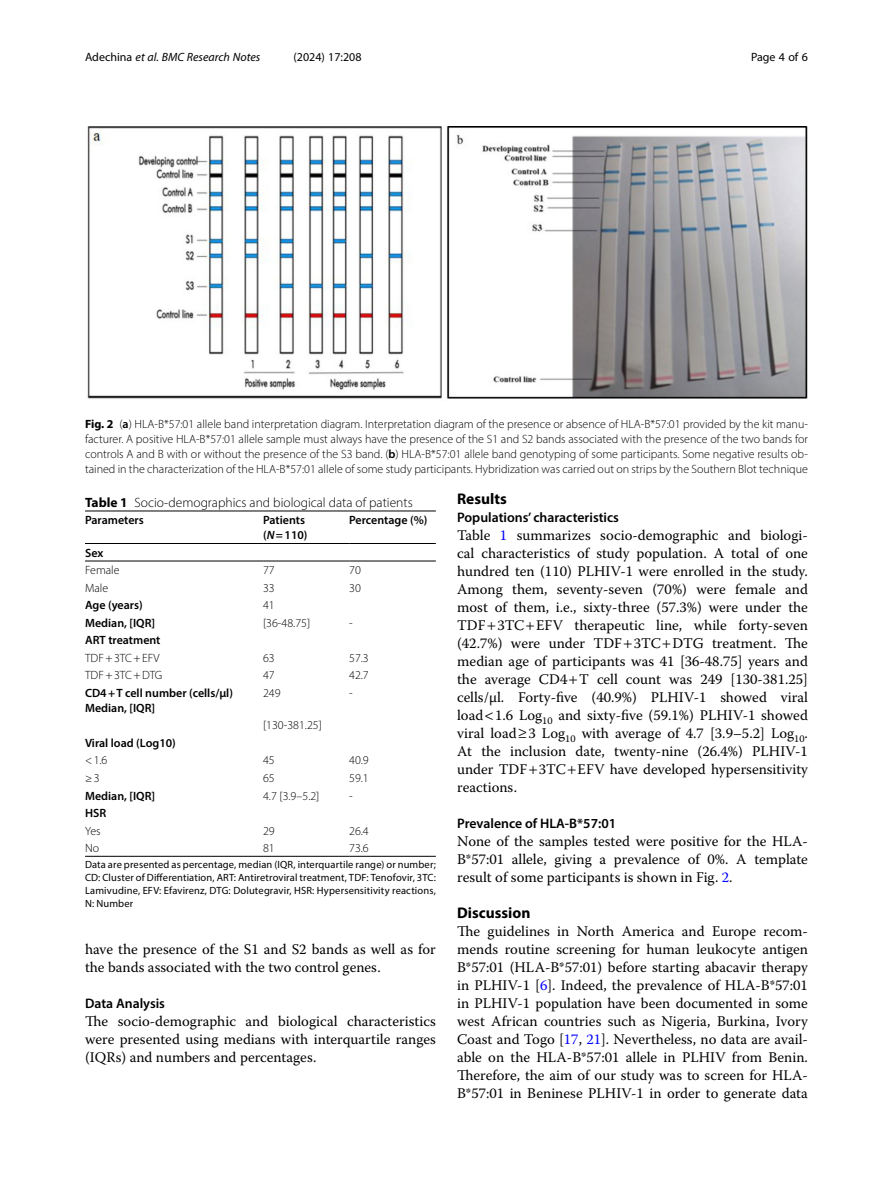
<style>
.page{position:relative;width:893px;height:1191px;background:#fff}
.page>*{position:absolute;margin:0;border:0;box-sizing:border-box;transform-origin:0 0}
.Head_1{font:700 15.45px "Myriad Pro";color:#000}
.Body_Text{font:14.7px/18px "Warnock Pro";color:#000;text-align:justify}
.Head_2{font:600 13.8px "Myriad Pro";color:#000}
.Head_2_After_1{font:600 13.8px "Myriad Pro";color:#000}
.Table_Caption{font:300 13.5px "Myriad Pro";color:#000}
.Figure_Caption{font:300 12px/15px "Myriad Pro";color:#000;text-align:justify}
.Table_Body{font:300 12px "Myriad Pro";color:#000}
.Table_Body-2{font:600 12px "Myriad Pro";color:#000}
.Table_Head{font:600 12px "Myriad Pro";color:#000}
.t1{font:italic 12px "Myriad Pro";color:#000}
.t2{font:12px "Myriad Pro";color:#000}
.Table_Footnote{font:10.5px/12.8px "Myriad Pro";letter-spacing:.015em;color:#000;text-align:justify}
.s1{font-style:normal}
.s2{font-weight:700}
.s3{font-weight:600}
.s4{font-style:italic}
.s5{color:#00f}
</style>
<div class="page">
<hr style="left:263px;top:511px;width:86px;height:1px;background:#000">
<hr style="left:349px;top:511px;width:87px;height:1px;background:#000">
<hr style="left:85px;top:543px;width:178px;height:1px;background:#000">
<hr style="left:85px;top:561px;width:178px;height:1px;background:#000">
<hr style="left:263px;top:543px;width:86px;height:1px;background:#000">
<hr style="left:263px;top:561px;width:86px;height:1px;background:#000">
<hr style="left:349px;top:543px;width:87px;height:1px;background:#000">
<hr style="left:349px;top:561px;width:87px;height:1px;background:#000">
<hr style="left:263px;top:856px;width:86px;height:1px;background:#000">
<hr style="left:349px;top:856px;width:87px;height:1px;background:#000">
<hr style="left:85px;top:856px;width:178px;height:1px;background:#000">
<hr style="left:85px;top:511px;width:178px;height:1px;background:#000">
<img style="left:87px;top:126px;width:721px;height:273px">
<p class="t1" style="left:85px;top:50px;width:177px"><span class="s1">Adechina</span> et al. BMC Research Notes</p>
<p class="t2" style="left:293px;top:50px;width:70px">(2024) 17:208</p>
<p class="t2" style="left:751px;top:50px;width:58px">Page 4 of 6</p>
<p class="Figure_Caption" style="left:85px;top:416px;width:724px"><span class="s2">Fig. 2</span> (<span class="s3">a</span>) HLA-B*57:01 allele band interpretation diagram. Interpretation diagram of the presence or absence of HLA-B*57:01 provided by the kit manu&shy;facturer. A positive HLA-B*57:01 allele sample must always have the presence of the S1 and S2 bands associated with the presence of the two bands for controls A and B with or without the presence of the S3 band. (<span class="s3">b</span>) HLA-B*57:01 allele band genotyping of some participants. Some negative results ob&shy;tained in the characterization of the HLA-B*57:01 allele of some study participants. Hybridization was carried out on strips by the Southern Blot technique</p>
<p class="Table_Caption" style="left:85px;top:494px;width:329px"><span class="s2">Table 1</span> Socio-demographics and biological data of patients</p>
<p class="Table_Head" style="left:85px;top:512px;width:60px">Parameters</p>
<p class="Table_Head" style="left:263px;top:512px;width:43px">Patients</p>
<p class="Table_Head" style="left:263px;top:527px;width:46px">(<span class="s4">N</span>=110)</p>
<p class="Table_Head" style="left:349px;top:512px;width:80px">Percentage (%)</p>
<p class="Table_Head" style="left:85px;top:545px;width:20px">Sex</p>
<p class="Table_Body" style="left:85px;top:563px;width:36px">Female</p>
<p class="Table_Body" style="left:263px;top:563px;width:13px">77</p>
<p class="Table_Body" style="left:349px;top:563px;width:13px">70</p>
<p class="Table_Body" style="left:85px;top:580px;width:25px">Male</p>
<p class="Table_Body" style="left:263px;top:580px;width:13px">33</p>
<p class="Table_Body" style="left:349px;top:580px;width:13px">30</p>
<p class="Table_Body-2" style="left:85px;top:598px;width:59px">Age (years)</p>
<p class="Table_Body" style="left:263px;top:598px;width:13px">41</p>
<p class="Table_Body-2" style="left:85px;top:615px;width:72px">Median, [IQR]</p>
<p class="Table_Body" style="left:263px;top:615px;width:49px">[36-48.75]</p>
<p class="Table_Body" style="left:349px;top:615px;width:5px">-</p>
<p class="Table_Body-2" style="left:85px;top:633px;width:77px">ART treatment</p>
<p class="Table_Body" style="left:85px;top:650px;width:76px">TDF+3TC+EFV</p>
<p class="Table_Body" style="left:263px;top:650px;width:13px">63</p>
<p class="Table_Body" style="left:349px;top:650px;width:21px">57.3</p>
<p class="Table_Body" style="left:85px;top:668px;width:79px">TDF+3TC+DTG</p>
<p class="Table_Body" style="left:263px;top:668px;width:13px">47</p>
<p class="Table_Body" style="left:349px;top:668px;width:21px">42.7</p>
<p class="Table_Body-2" style="left:85px;top:685px;width:149px">CD4+T cell number (cells/µl)</p>
<p class="Table_Body-2" style="left:85px;top:700px;width:72px">Median, [IQR]</p>
<p class="Table_Body" style="left:263px;top:685px;width:19px">249</p>
<p class="Table_Body" style="left:349px;top:685px;width:5px">-</p>
<p class="Table_Body" style="left:263px;top:718px;width:60px">[130-381.25]</p>
<p class="Table_Body-2" style="left:85px;top:735px;width:92px">Viral load (Log10)</p>
<p class="Table_Body" style="left:85px;top:753px;width:24px">&lt;1.6</p>
<p class="Table_Body" style="left:263px;top:753px;width:13px">45</p>
<p class="Table_Body" style="left:349px;top:753px;width:21px">40.9</p>
<p class="Table_Body" style="left:85px;top:770px;width:16px">≥3</p>
<p class="Table_Body" style="left:263px;top:770px;width:13px">65</p>
<p class="Table_Body" style="left:349px;top:770px;width:21px">59.1</p>
<p class="Table_Body-2" style="left:85px;top:788px;width:72px">Median, [IQR]</p>
<p class="Table_Body" style="left:263px;top:788px;width:58px">4.7 [3.9–5.2]</p>
<p class="Table_Body" style="left:349px;top:788px;width:5px">-</p>
<p class="Table_Body-2" style="left:85px;top:805px;width:23px">HSR</p>
<p class="Table_Body" style="left:85px;top:823px;width:17px">Yes</p>
<p class="Table_Body" style="left:263px;top:823px;width:13px">29</p>
<p class="Table_Body" style="left:349px;top:823px;width:21px">26.4</p>
<p class="Table_Body" style="left:85px;top:841px;width:16px">No</p>
<p class="Table_Body" style="left:263px;top:841px;width:13px">81</p>
<p class="Table_Body" style="left:349px;top:841px;width:21px">73.6</p>
<p class="Table_Footnote" style="left:85px;top:858px;width:352px">Data are presented as percentage, median (IQR, interquartile range) or number; CD: Cluster of Differentiation, ART: Antiretroviral treatment, TDF: Tenofovir, 3TC:<br>Lamivudine, EFV: Efavirenz, DTG: Dolutegravir, HSR: Hypersensitivity reactions, N: Number</p>
<p class="Body_Text" style="left:85px;top:940px;width:352px">have the presence of the S1 and S2 bands as well as for the bands associated with the two control genes.</p>
<p class="Head_2" style="left:85px;top:995px;width:81px">Data Analysis</p>
<p class="Body_Text" style="left:85px;top:1012px;width:352px">The socio-demographic and biological characteristics were presented using medians with interquartile ranges (IQRs) and numbers and percentages.</p>
<p class="Head_1" style="left:457px;top:489px;width:51px">Results</p>
<p class="Head_2_After_1" style="left:457px;top:509px;width:163px">Populations’ characteristics</p>
<p class="Body_Text" style="left:457px;top:526px;width:352px">Table <span class="s5">1</span> summarizes socio-demographic and biologi&shy;cal characteristics of study population. A total of one hundred ten (110) PLHIV-1 were enrolled in the study.<br>Among them, seventy-seven (70%) were female and most of them, i.e., sixty-three (57.3%) were under the TDF 3TC EFV therapeutic line, while forty-seven (42.7%) were under TDF 3TC DTG treatment. The median age of participants was 41 [36-48.75] years and the average CD4 T cell count was 249 [130-381.25] cells/µl. Forty-five (40.9%) PLHIV-1 showed viral load 1.6 Log<sub>10</sub> and sixty-five (59.1%) PLHIV-1 showed viral load≥3 Log<sub>10</sub> with average of 4.7 [3.9–5.2] Log<sub>10</sub>.<br>At the inclusion date, twenty-nine (26.4%) PLHIV-1 under TDF 3TC EFV have developed hypersensitivity reactions.</p>
<p class="Head_2" style="left:457px;top:815px;width:161px">Prevalence of HLA-B*57:01</p>
<p class="Body_Text" style="left:457px;top:832px;width:352px">None of the samples tested were positive for the HLA-B*57:01 allele, giving a prevalence of 0%. A template result of some participants is shown in Fig. <span class="s5">2</span>.</p>
<p class="Head_1" style="left:457px;top:903px;width:75px">Discussion</p>
<p class="Body_Text" style="left:457px;top:922px;width:352px">The guidelines in North America and Europe recom&shy;mends routine screening for human leukocyte antigen B*57:01 (HLA-B*57:01) before starting abacavir therapy in PLHIV-1 [<span class="s5">6</span>]. Indeed, the prevalence of HLA-B*57:01 in PLHIV-1 population have been documented in some west African countries such as Nigeria, Burkina, Ivory Coast and Togo [<span class="s5">17</span>, <span class="s5">21</span>]. Nevertheless, no data are avail&shy;able on the HLA-B*57:01 allele in PLHIV from Benin.<br>Therefore, the aim of our study was to screen for HLA-B*57:01 in Beninese PLHIV-1 in order to generate data</p>
</div>
